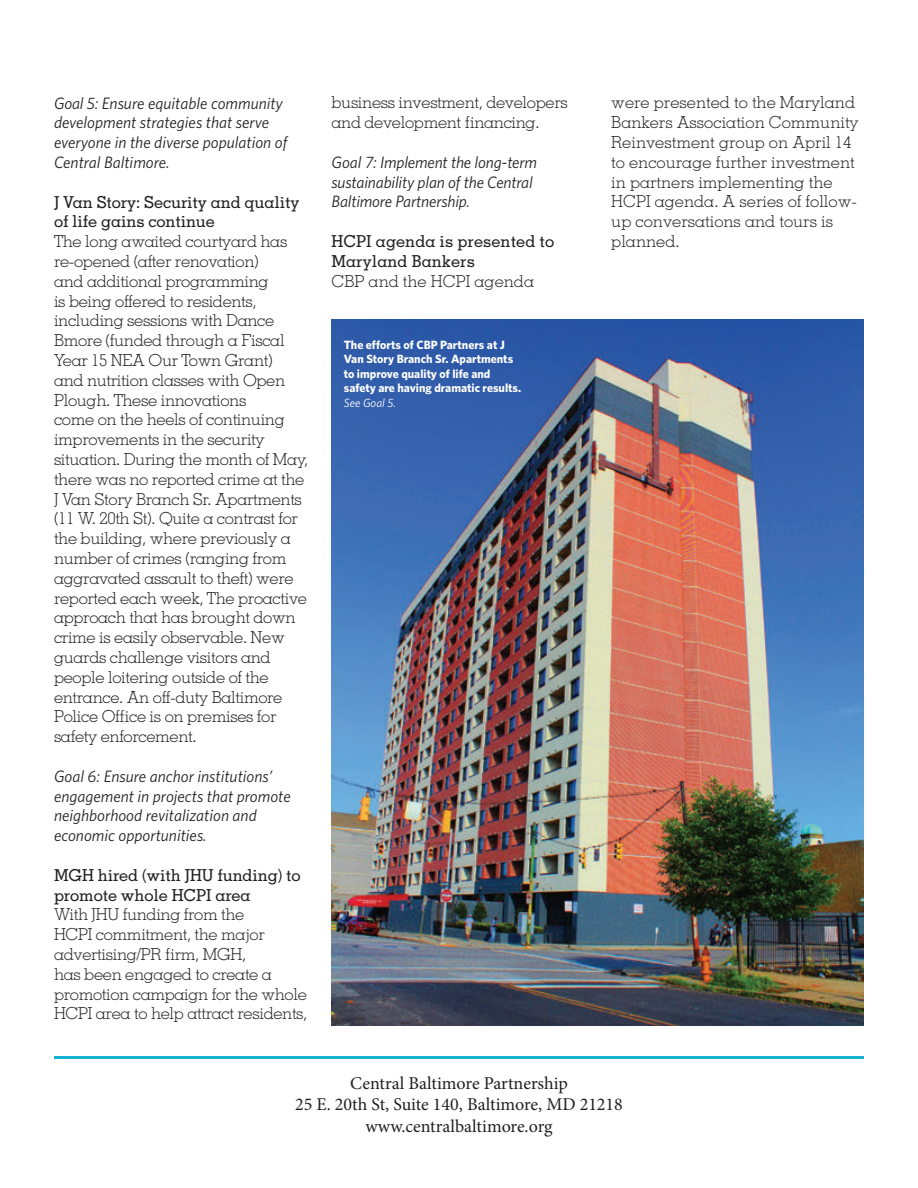
<style>
.page{position:relative;width:918px;height:1188px;background:#fff}
.page>*{position:absolute;margin:0;border:0;box-sizing:border-box;transform-origin:0 0}
.t1{font:18px/21.6px "Minion Pro";color:#231f20;text-align:center}
.t2{font:300 16.5px/19.8px "Memphis";letter-spacing:-.02em;color:#231f20}
.t3{font:italic 16.5px/19.8px "Whitney";color:#231f20}
.t4{font:300 16.5px/19.8px "Memphis";color:#231f20}
.t5{font:500 16.5px/19.8px "Memphis";letter-spacing:-.01em;color:#231f20}
.t6{font:700 12px/14.4px "Whitney";color:#fff}
.t7{font:italic 12px "Whitney";color:#fff}
</style>
<div class="page">
<hr style="left:54px;top:1056px;width:810px;height:3px;background:#18b3d4">
<img style="left:332px;top:320px;width:532px;height:705px">
<p class="t3" style="left:54px;top:93px;width:235px">Goal 5: Ensure equitable community development strategies that serve everyone in the diverse population of<br>Central Baltimore.</p>
<p class="t5" style="left:54px;top:192px;width:247px">J Van Story: Security and quality of life gains continue</p>
<p class="t2" style="left:54px;top:231px;width:256px">The long awaited courtyard has re-opened (after renovation)<br>and additional programming<br>is being offered to residents, including sessions with Dance<br>Bmore (funded through a Fiscal<br>Year 15 NEA Our Town Grant)<br>and nutrition classes with Open<br>Plough. These innovations<br>come on the heels of continuing improvements in the security situation. During the month of May, there was no reported crime at the<br>J Van Story Branch Sr. Apartments (11 W. 20th St). Quite a contrast for the building, where previously a number of crimes (ranging from aggravated assault to theft) were reported each week, The proactive approach that has brought down crime is easily observable. New guards challenge visitors and people loitering outside of the entrance. An off-duty Baltimore<br>Police Office is on premises for safety enforcement.</p>
<p class="t3" style="left:54px;top:766px;width:238px">Goal 6: Ensure anchor institutions’ engagement in projects that promote neighborhood revitalization and economic opportunities.</p>
<p class="t5" style="left:54px;top:865px;width:248px">MGH hired (with JHU funding) to promote whole HCPI area</p>
<p class="t2" style="left:54px;top:904px;width:255px">With JHU funding from the<br>HCPI commitment, the major advertising/PR firm, MGH,<br>has been engaged to create a promotion campaign for the whole<br>HCPI area to help attract residents,</p>
<p class="t2" style="left:332px;top:92px;width:238px">business investment, developers and development financing.</p>
<p class="t3" style="left:332px;top:152px;width:207px">Goal 7: Implement the long-term sustainability plan of the Central<br>Baltimore Partnership.</p>
<p class="t5" style="left:332px;top:231px;width:224px">HCPI agenda is presented to<br>Maryland Bankers</p>
<p class="t4" style="left:332px;top:271px;width:204px">CBP and the HCPI agenda</p>
<p class="t6" style="left:344px;top:337px;width:179px">The efforts of CBP Partners at J<br>Van Story Branch Sr. Apartments to improve quality of life and safety are having dramatic results.</p>
<p class="t7" style="left:344px;top:395px;width:54px">See Goal 5.</p>
<p class="t4" style="left:611px;top:92px;width:249px">were presented to the Maryland<br>Bankers Association Community<br>Reinvestment group on April 14 to encourage further investment in partners implementing the<br>HCPI agenda. A series of follow&shy;up conversations and tours is planned.</p>
<p class="t1" style="left:295px;top:1072px;width:329px">Central Baltimore Partnership<br>25 E. 20th St, Suite 140, Baltimore, MD 21218 www.centralbaltimore.org</p>
</div>
